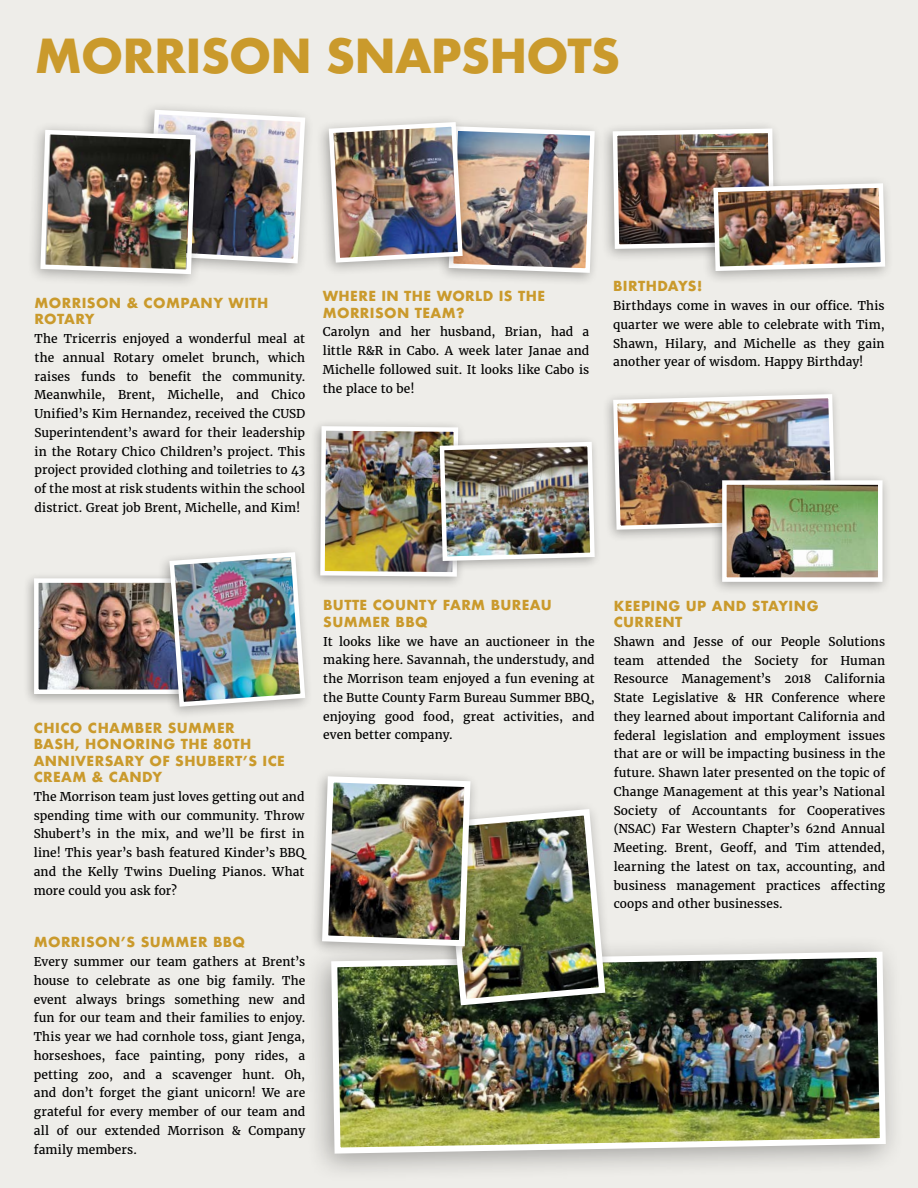
<style>
.page{position:relative;width:918px;height:1188px;background:#eeede9}
.page>*{position:absolute;margin:0;border:0;box-sizing:border-box;transform-origin:0 0}
.t1{font:700 45.6px "Futura";letter-spacing:-.02em;color:#ca9a2c}
.t2{font:700 13.5px/16.5px "Futura";letter-spacing:.03em;color:#ca9a2c}
.t3{font:12px/18.8px "Merriweather";letter-spacing:.01em;color:#000;text-align:justify}
</style>
<div class="page">
<div style="left:436px;top:118px;width:167px;height:168px;background:#000;opacity:.31"></div>
<div style="left:316px;top:114px;width:156px;height:163px;background:#000;opacity:.31"></div>
<img style="left:326px;top:120px;width:271px;height:155px">
<div style="left:23px;top:571px;width:178px;height:135px;background:#000;opacity:.31"></div>
<img style="left:39px;top:583px;width:119px;height:106px">
<div style="left:34px;top:578px;width:159px;height:116px;border:4px solid #fff"></div>
<div style="left:158px;top:544px;width:156px;height:176px;background:#000;opacity:.31"></div>
<img style="left:167px;top:550px;width:141px;height:159px">
<div style="left:26px;top:121px;width:179px;height:168px;background:#000;opacity:.31"></div>
<img style="left:38px;top:107px;width:270px;height:169px">
<div style="left:601px;top:387px;width:243px;height:155px;background:#000;opacity:.31"></div>
<img style="left:611px;top:392px;width:227px;height:140px">
<div style="left:709px;top:472px;width:182px;height:123px;background:#000;opacity:.31"></div>
<img style="left:727px;top:485px;width:151px;height:92px">
<div style="left:722px;top:480px;width:161px;height:102px;border:4px solid #fff"></div>
<div style="left:308px;top:419px;width:159px;height:170px;background:#000;opacity:.31"></div>
<div style="left:429px;top:435px;width:173px;height:138px;background:#edece8"></div>
<img style="left:318px;top:424px;width:279px;height:155px">
<div style="left:600px;top:120px;width:184px;height:143px;background:#000;opacity:.31"></div>
<div style="left:700px;top:175px;width:195px;height:110px;background:#000;opacity:.31"></div>
<img style="left:610px;top:126px;width:278px;height:147px">
<div style="left:303px;top:934px;width:602px;height:249px;background:#000;opacity:.31"></div>
<img style="left:328px;top:949px;width:561px;height:208px">
<div style="left:430px;top:800px;width:185px;height:220px;background:#000;opacity:.31"></div>
<div style="left:309px;top:768px;width:170px;height:192px;background:#000;opacity:.31"></div>
<img style="left:319px;top:773px;width:290px;height:236px">
<h1 class="t1" style="left:35px;top:23px;width:587px">MORRISON SNAPSHOTS</h1>
<p class="t2" style="left:35px;top:295px;width:235px">MORRISON &amp; COMPANY WITH<br>ROTARY</p>
<p class="t3" style="left:35px;top:329px;width:272px">The Tricerris enjoyed a wonderful meal at the annual Rotary omelet brunch, which raises funds to benefit the community.<br>Meanwhile, Brent, Michelle, and Chico Unified’s Kim Hernandez, received the CUSD Superintendent’s award for their leadership in the Rotary Chico Children’s project. This project provided clothing and toiletries to 43 of the most at risk students within the school district. Great job Brent, Michelle, and Kim!</p>
<p class="t2" style="left:323px;top:288px;width:224px">WHERE IN THE WORLD IS THE<br>MORRISON TEAM?</p>
<p class="t3" style="left:323px;top:322px;width:268px">Carolyn and her husband, Brian, had a little R&amp;R in Cabo. A week later Janae and Michelle followed suit. It looks like Cabo is the place to be!</p>
<p class="t2" style="left:613px;top:278px;width:91px">BIRTHDAYS!</p>
<p class="t3" style="left:613px;top:296px;width:273px">Birthdays come in waves in our office. This quarter we were able to celebrate with Tim, Shawn, Hilary, and Michelle as they gain another year of wisdom. Happy Birthday!</p>
<p class="t2" style="left:34px;top:719px;width:253px">CHICO CHAMBER SUMMER<br>BASH, HONORING THE 80TH<br>ANNIVERSARY OF SHUBERT’S ICE<br>CREAM &amp; CANDY</p>
<p class="t3" style="left:34px;top:787px;width:272px">The Morrison team just loves getting out and spending time with our community. Throw Shubert’s in the mix, and we’ll be first in line! This year’s bash featured Kinder’s BBQ and the Kelly Twins Dueling Pianos. What more could you ask for?</p>
<p class="t2" style="left:34px;top:934px;width:213px">MORRISON’S SUMMER BBQ</p>
<p class="t3" style="left:34px;top:952px;width:273px">Every summer our team gathers at Brent’s house to celebrate as one big family. The event always brings something new and fun for our team and their families to enjoy.<br>This year we had cornhole toss, giant Jenga, horseshoes, face painting, pony rides, a petting zoo, and a scavenger hunt. Oh, and don’t forget the giant unicorn! We are grateful for every member of our team and all of our extended Morrison &amp; Company family members.</p>
<p class="t2" style="left:323px;top:597px;width:230px">BUTTE COUNTY FARM BUREAU<br>SUMMER BBQ</p>
<p class="t3" style="left:323px;top:632px;width:273px">It looks like we have an auctioneer in the making here. Savannah, the understudy, and the Morrison team enjoyed a fun evening at the Butte County Farm Bureau Summer BBQ, enjoying good food, great activities, and even better company.</p>
<p class="t2" style="left:614px;top:597px;width:206px">KEEPING UP AND STAYING<br>CURRENT</p>
<p class="t3" style="left:614px;top:632px;width:273px">Shawn and Jesse of our People Solutions team attended the Society for Human Resource Management’s 2018 California State Legislative &amp; HR Conference where they learned about important California and federal legislation and employment issues that are or will be impacting business in the future. Shawn later presented on the topic of Change Management at this year’s National Society of Accountants for Cooperatives (NSAC) Far Western Chapter’s 62nd Annual Meeting. Brent, Geoff, and Tim attended, learning the latest on tax, accounting, and business management practices affecting coops and other businesses.</p>
</div>
